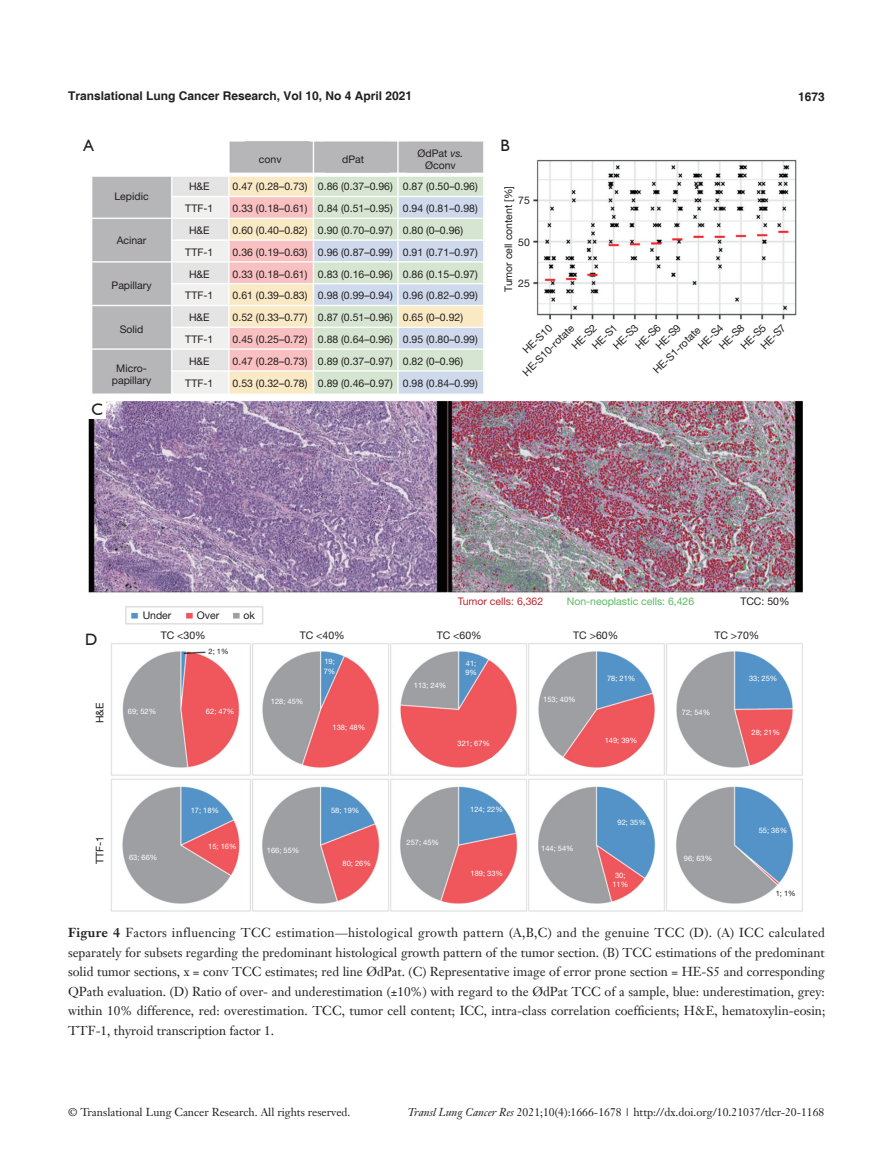
<style>
.page{position:relative;width:893px;height:1170px;background:#fff}
.page>*{position:absolute;margin:0;border:0;box-sizing:border-box;transform-origin:0 0}
.Cite{font:16.5px "Humanist 521 BT";color:#231f20}
.t1{font:12.75px/19.5px "Janson Text LT";color:#231f20;text-align:justify}
.t2{font:700 12px "Helvetica";color:#231f20}
.t3{font:11.25px "Janson Text LT";color:#231f20}
.t4{font:10.5px/12px "Helvetica Neue LT Pro";color:#231f20;text-align:center}
.t5{font:10.5px "Helvetica Neue LT Pro";color:#5bbc61}
.t6{font:10.5px "Helvetica Neue LT Pro";color:#b9282e}
.t7{font:7.5px/9.6px "Helvetica Neue LT Pro";color:#fff}
.t8{font:7.5px "Helvetica Neue LT Pro";color:#231f20}
.s1{font-style:italic}
.s2{font-weight:700}
</style>
<div class="page">
<img style="left:88px;top:141px;width:715px;height:771px">
<div style="left:89px;top:401px;width:17px;height:17px;background:#fff"></div>
<div style="left:83px;top:630px;width:17px;height:17px;background:#fff"></div>
<div style="left:497px;top:136px;width:17px;height:17px;background:#fff"></div>
<div style="left:80px;top:136px;width:17px;height:17px;background:#fff"></div>
<p class="t2" style="left:68px;top:88px;width:346px">Translational Lung Cancer Research, Vol 10, No 4 April 2021</p>
<p class="t2" style="left:798px;top:89px;width:28px">1673</p>
<p class="Cite" style="left:84px;top:135px;width:12px">A</p>
<p class="Cite" style="left:500px;top:135px;width:11px">B</p>
<p class="t4" style="left:418px;top:147px;width:47px">ØdPat <span class="s1">vs.<br></span>Øconv</p>
<p class="t4" style="left:342px;top:153px;width:23px">dPat</p>
<p class="t4" style="left:259px;top:153px;width:24px">conv</p>
<p class="Cite" style="left:92px;top:399px;width:13px">C</p>
<p class="t4" style="left:114px;top:190px;width:36px">Lepidic</p>
<p class="t4" style="left:117px;top:234px;width:31px">Acinar</p>
<p class="t4" style="left:112px;top:279px;width:42px">Papillary</p>
<p class="t4" style="left:120px;top:323px;width:25px">Solid</p>
<p class="t4" style="left:116px;top:362px;width:32px">Micro-</p>
<p class="t4" style="left:112px;top:374px;width:41px">papillary</p>
<p class="t4" style="left:189px;top:180px;width:22px">H&amp;E</p>
<p class="t4" style="left:185px;top:202px;width:30px">TTF-1</p>
<p class="t4" style="left:189px;top:224px;width:22px">H&amp;E</p>
<p class="t4" style="left:185px;top:246px;width:30px">TTF-1</p>
<p class="t4" style="left:189px;top:267px;width:22px">H&amp;E</p>
<p class="t4" style="left:185px;top:289px;width:30px">TTF-1</p>
<p class="t4" style="left:189px;top:311px;width:22px">H&amp;E</p>
<p class="t4" style="left:185px;top:333px;width:30px">TTF-1</p>
<p class="t4" style="left:189px;top:355px;width:22px">H&amp;E</p>
<p class="t4" style="left:185px;top:377px;width:30px">TTF-1</p>
<p class="t4" style="left:233px;top:180px;width:76px">0.47 (0.28–0.73)</p>
<p class="t4" style="left:233px;top:202px;width:76px">0.33 (0.18–0.61)</p>
<p class="t4" style="left:233px;top:224px;width:76px">0.60 (0.40–0.82)</p>
<p class="t4" style="left:233px;top:246px;width:76px">0.36 (0.19–0.63)</p>
<p class="t4" style="left:233px;top:267px;width:76px">0.33 (0.18–0.61)</p>
<p class="t4" style="left:233px;top:289px;width:76px">0.61 (0.39–0.83)</p>
<p class="t4" style="left:233px;top:311px;width:76px">0.52 (0.33–0.77)</p>
<p class="t4" style="left:233px;top:333px;width:76px">0.45 (0.25–0.72)</p>
<p class="t4" style="left:233px;top:355px;width:76px">0.47 (0.28–0.73)</p>
<p class="t4" style="left:233px;top:377px;width:76px">0.53 (0.32–0.78)</p>
<p class="t4" style="left:318px;top:180px;width:76px">0.86 (0.37–0.96)</p>
<p class="t4" style="left:318px;top:202px;width:76px">0.84 (0.51–0.95)</p>
<p class="t4" style="left:318px;top:224px;width:76px">0.90 (0.70–0.97)</p>
<p class="t4" style="left:318px;top:246px;width:76px">0.96 (0.87–0.99)</p>
<p class="t4" style="left:318px;top:267px;width:76px">0.83 (0.16–0.96)</p>
<p class="t4" style="left:318px;top:289px;width:76px">0.98 (0.99–0.94)</p>
<p class="t4" style="left:318px;top:311px;width:76px">0.87 (0.51–0.96)</p>
<p class="t4" style="left:318px;top:333px;width:76px">0.88 (0.64–0.96)</p>
<p class="t4" style="left:318px;top:355px;width:76px">0.89 (0.37–0.97)</p>
<p class="t4" style="left:318px;top:377px;width:76px">0.89 (0.46–0.97)</p>
<p class="t4" style="left:403px;top:180px;width:76px">0.87 (0.50–0.96)</p>
<p class="t4" style="left:403px;top:202px;width:76px">0.94 (0.81–0.98)</p>
<p class="t4" style="left:403px;top:224px;width:62px">0.80 (0–0.96)</p>
<p class="t4" style="left:403px;top:246px;width:76px">0.91 (0.71–0.97)</p>
<p class="t4" style="left:403px;top:267px;width:76px">0.86 (0.15–0.97)</p>
<p class="t4" style="left:403px;top:289px;width:76px">0.96 (0.82–0.99)</p>
<p class="t4" style="left:403px;top:311px;width:62px">0.65 (0–0.92)</p>
<p class="t4" style="left:403px;top:333px;width:76px">0.95 (0.80–0.99)</p>
<p class="t4" style="left:403px;top:355px;width:62px">0.82 (0–0.96)</p>
<p class="t4" style="left:403px;top:377px;width:76px">0.98 (0.84–0.99)</p>
<p class="t4" style="left:502px;top:291px;width:107px;rotate:-90deg">Tumor cell content [%]</p>
<p class="t4" style="left:518px;top:194px;width:13px">75</p>
<p class="t4" style="left:518px;top:235px;width:13px">50</p>
<p class="t4" style="left:518px;top:277px;width:13px">25</p>
<p class="t4" style="left:633px;top:343px;width:32px;rotate:-45deg">HE-S6</p>
<p class="t4" style="left:716px;top:343px;width:32px;rotate:-45deg">HE-S8</p>
<p class="t4" style="left:653px;top:343px;width:32px;rotate:-45deg">HE-S9</p>
<p class="t4" style="left:695px;top:343px;width:32px;rotate:-45deg">HE-S4</p>
<p class="t4" style="left:520px;top:347px;width:38px;rotate:-45deg">HE-S10</p>
<p class="t4" style="left:569px;top:343px;width:32px;rotate:-45deg">HE-S2</p>
<p class="t4" style="left:610px;top:343px;width:32px;rotate:-45deg">HE-S3</p>
<p class="t4" style="left:738px;top:343px;width:32px;rotate:-45deg">HE-S5</p>
<p class="t4" style="left:758px;top:343px;width:32px;rotate:-45deg">HE-S7</p>
<p class="t4" style="left:589px;top:343px;width:32px;rotate:-45deg">HE-S1</p>
<p class="t4" style="left:520px;top:369px;width:69px;rotate:-45deg">HE-S10-rotate</p>
<p class="t4" style="left:650px;top:367px;width:64px;rotate:-45deg">HE-S1-rotate</p>
<p class="t6" style="left:458px;top:595px;width:87px">Tumor cells: 6,362</p>
<p class="t5" style="left:567px;top:595px;width:129px">Non-neoplastic cells: 6,426</p>
<p class="t4" style="left:740px;top:595px;width:51px">TCC: 50%</p>
<p class="t4" style="left:143px;top:608px;width:30px">Under</p>
<p class="t4" style="left:197px;top:608px;width:24px">Over</p>
<p class="t4" style="left:244px;top:608px;width:13px">ok</p>
<p class="Cite" style="left:85px;top:629px;width:14px">D</p>
<p class="t4" style="left:161px;top:628px;width:47px">TC &lt;30%</p>
<p class="t4" style="left:300px;top:628px;width:47px">TC &lt;40%</p>
<p class="t4" style="left:437px;top:628px;width:47px">TC &lt;60%</p>
<p class="t4" style="left:573px;top:628px;width:47px">TC &gt;60%</p>
<p class="t4" style="left:714px;top:628px;width:47px">TC &gt;70%</p>
<p class="t8" style="left:209px;top:646px;width:22px">2; 1%</p>
<p class="t7" style="left:324px;top:656px;width:13px">19;<br>7%</p>
<p class="t7" style="left:465px;top:658px;width:13px">41;<br>9%</p>
<p class="t7" style="left:414px;top:680px;width:34px">113; 24%</p>
<p class="t7" style="left:607px;top:673px;width:30px">78; 21%</p>
<p class="t7" style="left:749px;top:673px;width:30px">33; 25%</p>
<p class="t4" style="left:94px;top:723px;width:22px;rotate:-90deg">H&amp;E</p>
<p class="t7" style="left:128px;top:706px;width:30px">69; 52%</p>
<p class="t7" style="left:206px;top:706px;width:30px">62; 47%</p>
<p class="t7" style="left:271px;top:696px;width:34px">128; 45%</p>
<p class="t7" style="left:333px;top:722px;width:34px">138; 48%</p>
<p class="t7" style="left:458px;top:738px;width:34px">321; 67%</p>
<p class="t7" style="left:543px;top:694px;width:34px">153; 40%</p>
<p class="t7" style="left:605px;top:735px;width:34px">149; 39%</p>
<p class="t7" style="left:682px;top:707px;width:30px">72; 54%</p>
<p class="t7" style="left:752px;top:727px;width:30px">28; 21%</p>
<p class="t7" style="left:191px;top:805px;width:30px">17; 18%</p>
<p class="t7" style="left:331px;top:805px;width:30px">58; 19%</p>
<p class="t7" style="left:470px;top:804px;width:34px">124; 22%</p>
<p class="t7" style="left:618px;top:817px;width:30px">92; 35%</p>
<p class="t7" style="left:759px;top:825px;width:30px">55; 36%</p>
<p class="t4" style="left:94px;top:864px;width:30px;rotate:-90deg">TTF-1</p>
<p class="t7" style="left:129px;top:852px;width:30px">63; 66%</p>
<p class="t7" style="left:208px;top:841px;width:30px">15; 16%</p>
<p class="t7" style="left:267px;top:845px;width:34px">166; 55%</p>
<p class="t7" style="left:342px;top:858px;width:30px">80; 26%</p>
<p class="t7" style="left:406px;top:836px;width:34px">257; 45%</p>
<p class="t7" style="left:541px;top:843px;width:34px">144; 54%</p>
<p class="t7" style="left:684px;top:853px;width:30px">96; 63%</p>
<p class="t7" style="left:471px;top:868px;width:34px">189; 33%</p>
<p class="t7" style="left:612px;top:870px;width:17px;text-align:center">30;<br>11%</p>
<p class="t8" style="left:776px;top:888px;width:22px">1; 1%</p>
<p class="t1" style="left:68px;top:923px;width:759px"><span class="s2">Figure 4</span> Factors influencing TCC estimation—histological growth pattern (A,B,C) and the genuine TCC (D). (A) ICC calculated separately for subsets regarding the predominant histological growth pattern of the tumor section. (B) TCC estimations of the predominant solid tumor sections, x = conv TCC estimates; red line ØdPat. (C) Representative image of error prone section = HE-S5 and corresponding QPath evaluation. (D) Ratio of over- and underestimation (±10%) with regard to the ØdPat TCC of a sample, blue: underestimation, grey: within 10% difference, red: overestimation. TCC, tumor cell content; ICC, intra-class correlation coefficients; H&amp;E, hematoxylin-eosin; TTF-1, thyroid transcription factor 1.</p>
<p class="t3" style="left:68px;top:1104px;width:284px">© Translational Lung Cancer Research. All rights reserved.</p>
<p class="t3" style="left:408px;top:1104px;width:418px"><span class="s1">Transl Lung Cancer Res</span> 2021;10(4):1666-1678 | http://dx.doi.org/10.21037/tlcr-20-1168</p>
</div>
